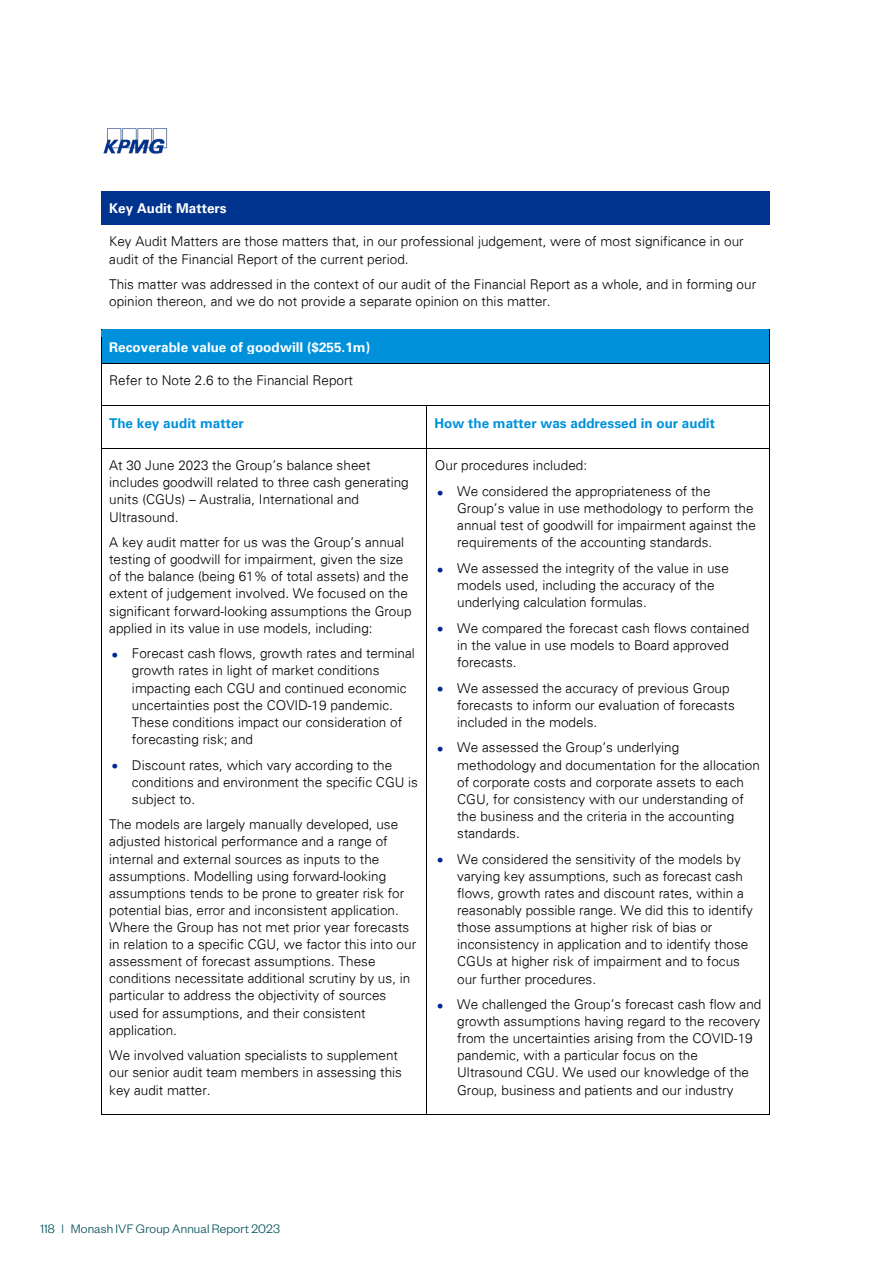
<style>
.page{position:relative;width:893px;height:1263px;background:#fff}
.page>*{position:absolute;margin:0;border:0;box-sizing:border-box;transform-origin:0 0}
.t1{font:300 13.5px/17.1px "Univers 45";color:#000}
.t2{font:700 13.5px "Univers 65";color:#0091da}
.t3{font:700 13.5px "Univers 65";color:#fff}
.t4{font:300 13.5px "Founders Grotesk";letter-spacing:.01em;color:#004d57}
.s1{color:#002997}
</style>
<div class="page">
<img style="left:103px;top:128px;width:65px;height:26px">
<div style="left:109px;top:199px;width:653px;height:18px;background:#00338d"></div>
<div style="left:101px;top:191px;width:669px;height:8px;background:#00338d"></div>
<div style="left:101px;top:217px;width:669px;height:8px;background:#00338d"></div>
<div style="left:109px;top:338px;width:653px;height:17px;background:#0091da"></div>
<hr style="left:102px;top:329px;width:668px;height:1px;background:#000">
<div style="left:102px;top:330px;width:668px;height:8px;background:#0091da"></div>
<div style="left:101px;top:355px;width:669px;height:8px;background:#0091da"></div>
<svg style="left:101px;top:329px;width:1px;height:42px"></svg>
<hr style="left:101px;top:363px;width:669px;height:1px;background:#000">
<hr style="left:101px;top:371px;width:1px;height:34px;background:#000">
<hr style="left:770px;top:371px;width:1px;height:34px;background:#000">
<hr style="left:101px;top:405px;width:325px;height:1px;background:#000">
<hr style="left:427px;top:405px;width:343px;height:1px;background:#000">
<hr style="left:101px;top:414px;width:1px;height:34px;background:#000">
<hr style="left:426px;top:414px;width:1px;height:34px;background:#000">
<hr style="left:770px;top:414px;width:1px;height:34px;background:#000">
<hr style="left:101px;top:448px;width:325px;height:1px;background:#000">
<hr style="left:427px;top:448px;width:343px;height:1px;background:#000">
<hr style="left:101px;top:456px;width:1px;height:658px;background:#000">
<hr style="left:101px;top:1114px;width:325px;height:1px;background:#000">
<hr style="left:426px;top:456px;width:1px;height:658px;background:#000">
<hr style="left:427px;top:1114px;width:343px;height:1px;background:#000">
<hr style="left:770px;top:456px;width:1px;height:658px;background:#000">
<p class="t3" style="left:109px;top:201px;width:119px">Key Audit Matters</p>
<p class="t1" style="left:109px;top:233px;width:636px">Key Audit Matters are those matters that, in our professional judgement, were of most significance in our audit of the Financial Report of the current period.</p>
<p class="t1" style="left:109px;top:276px;width:648px">This matter was addressed in the context of our audit of the Financial Report as a whole, and in forming our opinion thereon, and we do not provide a separate opinion on this matter.</p>
<p class="t3" style="left:109px;top:339px;width:263px">Recoverable value of goodwill ($255.1m)</p>
<p class="t1" style="left:109px;top:372px;width:245px">Refer to Note 2.6 to the Financial Report</p>
<p class="t2" style="left:109px;top:415px;width:136px">The key audit matter</p>
<p class="t2" style="left:434px;top:415px;width:282px">How the matter was addressed in our audit</p>
<p class="t1" style="left:109px;top:457px;width:301px">At 30 June 2023 the Group’s balance sheet includes goodwill related to three cash generating units (CGUs) – Australia, International and Ultrasound.</p>
<p class="t1" style="left:109px;top:534px;width:304px">A key audit matter for us was the Group’s annual testing of goodwill for impairment, given the size of the balance (being 61% of total assets) and the extent of judgement involved. We focused on the significant forward-looking assumptions the Group applied in its value in use models, including:</p>
<p class="t1" style="left:132px;top:645px;width:284px;text-indent:-20px"><span class="s1">•</span> Forecast cash flows, growth rates and terminal growth rates in light of market conditions impacting each CGU and continued economic uncertainties post the COVID-19 pandemic.<br>These conditions impact our consideration of forecasting risk; and</p>
<p class="t1" style="left:132px;top:756px;width:287px;text-indent:-20px"><span class="s1">•</span> Discount rates, which vary according to the conditions and environment the specific CGU is subject to.</p>
<p class="t1" style="left:109px;top:816px;width:308px">The models are largely manually developed, use adjusted historical performance and a range of internal and external sources as inputs to the assumptions. Modelling using forward-looking assumptions tends to be prone to greater risk for potential bias, error and inconsistent application.<br>Where the Group has not met prior year forecasts in relation to a specific CGU, we factor this into our assessment of forecast assumptions. These conditions necessitate additional scrutiny by us, in particular to address the objectivity of sources used for assumptions, and their consistent application.</p>
<p class="t1" style="left:109px;top:1047px;width:294px">We involved valuation specialists to supplement our senior audit team members in assessing this key audit matter.</p>
<p class="t1" style="left:435px;top:457px;width:154px">Our procedures included:</p>
<p class="t1" style="left:457px;top:483px;width:300px;text-indent:-20px"><span class="s1">•</span> We considered the appropriateness of the Group’s value in use methodology to perform the annual test of goodwill for impairment against the requirements of the accounting standards.</p>
<p class="t1" style="left:457px;top:559px;width:273px;text-indent:-20px"><span class="s1">•</span> We assessed the integrity of the value in use models used, including the accuracy of the underlying calculation formulas.</p>
<p class="t1" style="left:457px;top:619px;width:294px;text-indent:-20px"><span class="s1">•</span> We compared the forecast cash flows contained in the value in use models to Board approved forecasts.</p>
<p class="t1" style="left:457px;top:679px;width:279px;text-indent:-20px"><span class="s1">•</span> We assessed the accuracy of previous Group forecasts to inform our evaluation of forecasts included in the models.</p>
<p class="t1" style="left:457px;top:739px;width:304px;text-indent:-20px"><span class="s1">•</span> We assessed the Group’s underlying methodology and documentation for the allocation of corporate costs and corporate assets to each CGU, for consistency with our understanding of the business and the criteria in the accounting standards.</p>
<p class="t1" style="left:457px;top:850px;width:297px;text-indent:-20px"><span class="s1">•</span> We considered the sensitivity of the models by varying key assumptions, such as forecast cash flows, growth rates and discount rates, within a reasonably possible range. We did this to identify those assumptions at higher risk of bias or inconsistency in application and to identify those CGUs at higher risk of impairment and to focus our further procedures.</p>
<p class="t1" style="left:457px;top:996px;width:306px;text-indent:-20px"><span class="s1">•</span> We challenged the Group’s forecast cash flow and growth assumptions having regard to the recovery from the uncertainties arising from the COVID-19 pandemic, with a particular focus on the Ultrasound CGU. We used our knowledge of the Group, business and patients and our industry</p>
<p class="t4" style="left:40px;top:1221px;width:241px">118 | Monash IVF Group Annual Report 2023</p>
</div>
